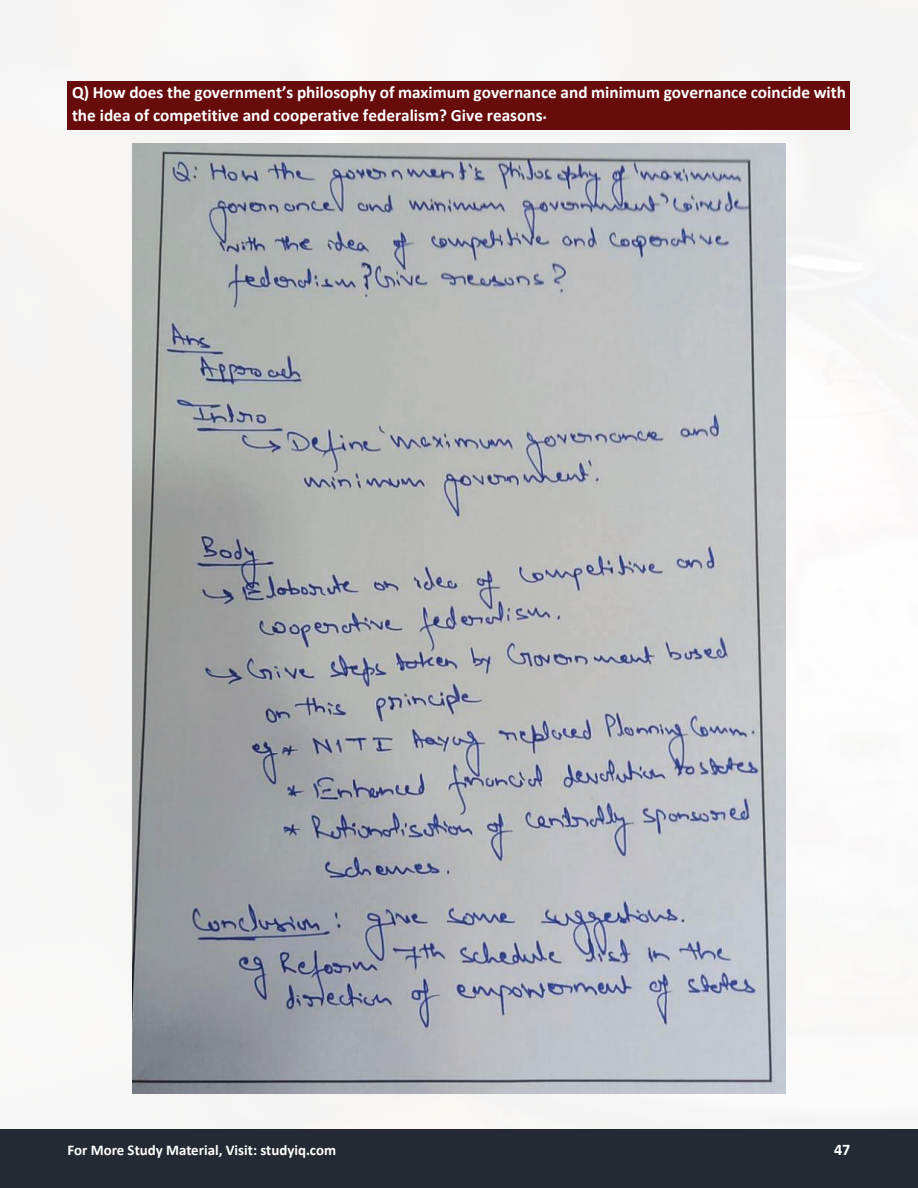
<style>
.page{position:relative;width:918px;height:1188px;background:#fff}
.page>*{position:absolute;margin:0;border:0;box-sizing:border-box;transform-origin:0 0}
.t1{font:700 17.25px/22.5px "Calibri";color:#fff}
.t2{font:700 16.2px "Calibri";color:#fff}
.t3{font:700 14.85px "Calibri";color:#fff}
</style>
<div class="page">
<div style="left:0;top:0;width:918px;height:1130px;background:#f7f6f6"></div>
<div style="left:0;top:1130px;width:918px;height:58px;background:#232a34"></div>
<div style="left:68px;top:81px;width:782px;height:49px;background:#670b0b"></div>
<img style="left:133px;top:144px;width:652px;height:949px">
<p class="t1" style="left:72px;top:81px;width:776px">Q) How does the government’s philosophy of maximum governance and minimum governance coincide with the idea of competitive and cooperative federalism? Give reasons.</p>
<p class="t3" style="left:68px;top:1140px;width:270px">For More Study Material, Visit: studyiq.com</p>
<p class="t2" style="left:834px;top:1138px;width:18px">47</p>
</div>
